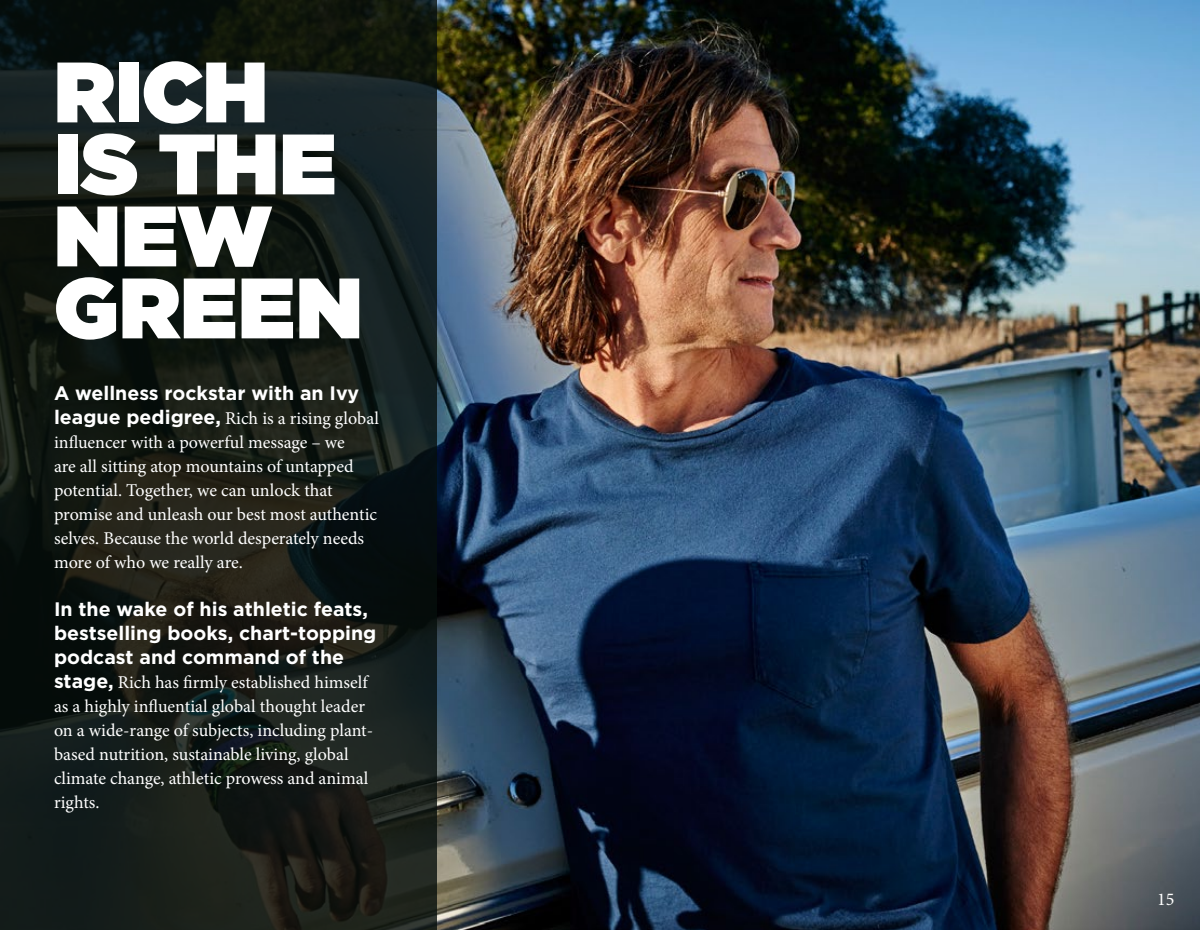
<style>
.page{position:relative;width:1200px;height:930px;background:#fff}
.page>*{position:absolute;margin:0;border:0;box-sizing:border-box;transform-origin:0 0}
.t1{font:900 85.5px/72px "Gotham";letter-spacing:.005em;color:#fff}
.t2{font:700 19.5px/24px "Gotham";color:#fff}
.t3{font:18px/24px "Minion Pro";color:#fff}
.s1{font-family:"Gotham";font-weight:700;font-size:19.5px}
</style>
<div class="page">
<img style="left:436px;top:0;width:764px;height:930px">
<svg style="left:0;top:0;width:436px;height:930px;background:#141a16"></svg>
<h1 class="t1" style="left:54px;top:55px;width:310px">RICH<br>IS THE<br>NEW<br>GREEN</h1>
<p class="t2" style="left:54px;top:381px;width:307px">A wellness rockstar with an Ivy</p>
<p class="t3" style="left:54px;top:406px;width:326px"><span class="s1">league pedigree,</span> Rich is a rising global influencer with a powerful message – we<br>are all sitting atop mountains of untapped potential. Together, we can unlock that promise and unleash our best most authentic selves. Because the world desperately needs more of who we really are.</p>
<p class="t2" style="left:54px;top:597px;width:324px">In the wake of his athletic feats, bestselling books, chart-topping podcast and command of the</p>
<p class="t3" style="left:54px;top:670px;width:321px"><span class="s1">stage,</span> Rich has firmly established himself as a highly influential global thought leader on a wide-range of subjects, including plant&shy;based nutrition, sustainable living, global climate change, athletic prowess and animal rights.</p>
<p class="t3" style="left:1157px;top:888px;width:19px">15</p>
</div>
